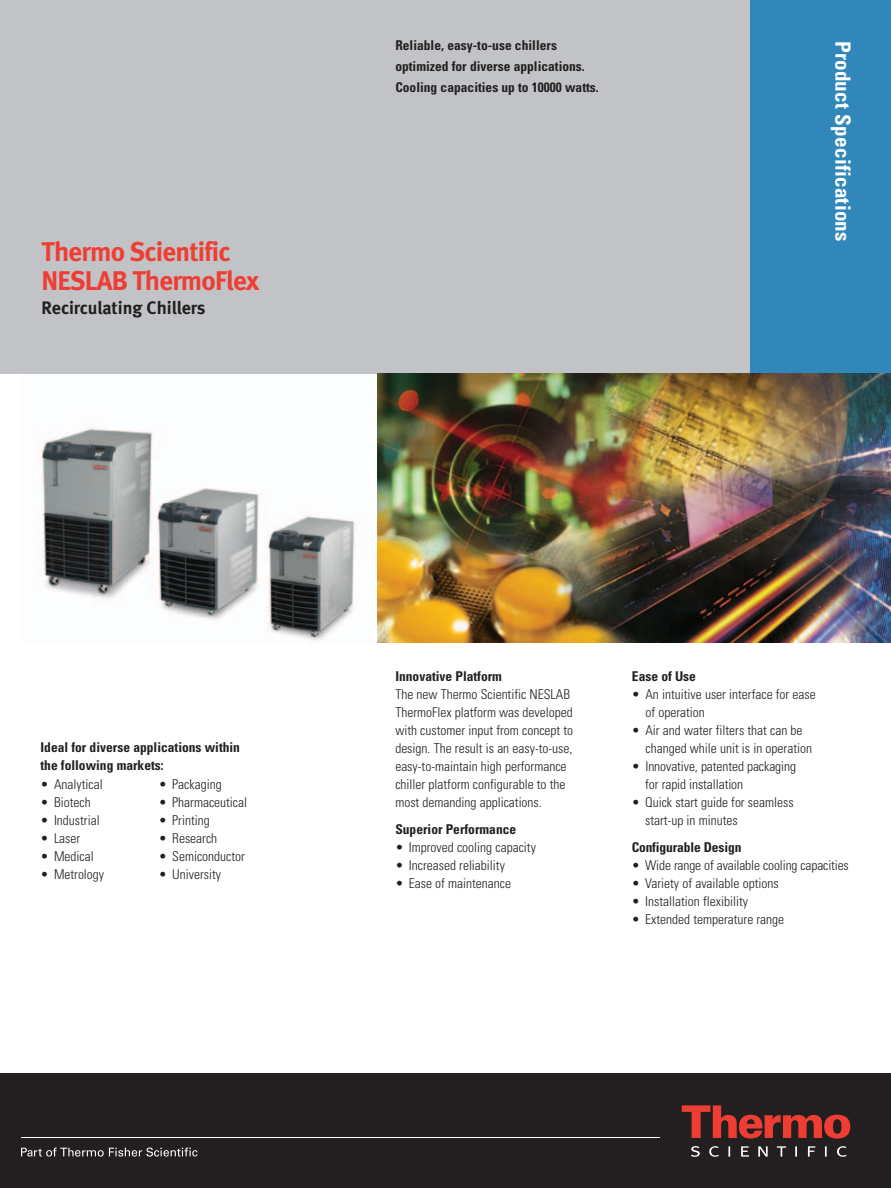
<style>
.page{position:relative;width:891px;height:1188px;background:#fff}
.page>*{position:absolute;margin:0;border:0;box-sizing:border-box;transform-origin:0 0}
.t1{font:27px/28.5px "Meta Bold LF";letter-spacing:-.03em;color:#ee3e34}
.t2{font:700 condensed 21px "Univers";letter-spacing:.015em;color:#fff}
.t3{font:18px "Meta Bold LF";letter-spacing:-.005em;color:#231f20}
.t4{font:300 condensed 13.5px/18px "Univers";color:#231f20}
.t5{font:700 condensed 13.5px/21px "Univers";color:#231f20}
</style>
<div class="page">
<img style="left:41px;top:428px;width:315px;height:216px">
<div style="left:0;top:0;width:750px;height:374px;background:#c2c3c6"></div>
<div style="left:750px;top:0;width:141px;height:374px;background:#3287ba"></div>
<img style="left:377px;top:374px;width:514px;height:268px">
<div style="left:0;top:1073px;width:891px;height:115px;background:#231f20"></div>
<svg style="left:21px;top:1148px;width:176px;height:9px"></svg>
<svg style="left:682px;top:1105px;width:168px;height:34px"></svg>
<svg style="left:691px;top:1146px;width:156px;height:11px"></svg>
<hr style="left:21px;top:1137px;width:638px;height:1px;background:#fff">
<h1 class="t1" style="left:42px;top:237px;width:219px">Thermo Scientific<br>NESLAB ThermoFlex</h1>
<h3 class="t3" style="left:42px;top:297px;width:165px">Recirculating Chillers</h3>
<p class="t5" style="left:395px;top:36px;width:205px">Reliable, easy-to-use chillers optimized for diverse applications.<br>Cooling capacities up to 10000 watts.</p>
<h2 class="t2" style="left:851px;top:41px;width:202px;rotate:90deg">Product Specifications</h2>
<p class="t5" style="left:40px;top:740px;width:201px;line-height:18px">Ideal for diverse applications within the following markets:</p>
<p class="t4" style="left:40px;top:776px;width:64px">• Analytical</p>
<p class="t4" style="left:40px;top:794px;width:52px">• Biotech</p>
<p class="t4" style="left:40px;top:812px;width:61px">• Industrial</p>
<p class="t4" style="left:40px;top:830px;width:41px">• Laser</p>
<p class="t4" style="left:40px;top:848px;width:55px">• Medical</p>
<p class="t4" style="left:40px;top:866px;width:65px">• Metrology</p>
<p class="t4" style="left:159px;top:776px;width:64px">• Packaging</p>
<p class="t4" style="left:159px;top:794px;width:90px">• Pharmaceutical</p>
<p class="t4" style="left:159px;top:812px;width:52px">• Printing</p>
<p class="t4" style="left:159px;top:830px;width:60px">• Research</p>
<p class="t4" style="left:159px;top:848px;width:88px">• Semiconductor</p>
<p class="t4" style="left:159px;top:866px;width:64px">• University</p>
<p class="t5" style="left:395px;top:667px;width:108px">Innovative Platform</p>
<p class="t4" style="left:395px;top:687px;width:179px">The new Thermo Scientific NESLAB ThermoFlex platform was developed with customer input from concept to design. The result is an easy-to-use, easy-to-maintain high performance chiller platform configurable to the most demanding applications.</p>
<p class="t5" style="left:395px;top:820px;width:122px">Superior Performance</p>
<p class="t4" style="left:395px;top:840px;width:142px">• Improved cooling capacity</p>
<p class="t4" style="left:395px;top:858px;width:111px">• Increased reliability</p>
<p class="t4" style="left:395px;top:876px;width:117px">• Ease of maintenance</p>
<p class="t5" style="left:632px;top:667px;width:66px">Ease of Use</p>
<p class="t4" style="left:645px;top:687px;width:172px;text-indent:-13px">• An intuitive user interface for ease of operation</p>
<p class="t4" style="left:645px;top:723px;width:168px;text-indent:-14px">• Air and water filters that can be changed while unit is in operation</p>
<p class="t4" style="left:645px;top:759px;width:152px;text-indent:-13px">• Innovative, patented packaging for rapid installation</p>
<p class="t4" style="left:645px;top:795px;width:150px;text-indent:-14px">• Quick start guide for seamless start-up in minutes</p>
<p class="t5" style="left:632px;top:838px;width:111px">Configurable Design</p>
<p class="t4" style="left:632px;top:858px;width:219px">• Wide range of available cooling capacities</p>
<p class="t4" style="left:632px;top:876px;width:149px">• Variety of available options</p>
<p class="t4" style="left:632px;top:894px;width:118px">• Installation flexibility</p>
<p class="t4" style="left:632px;top:912px;width:154px">• Extended temperature range</p>
</div>
